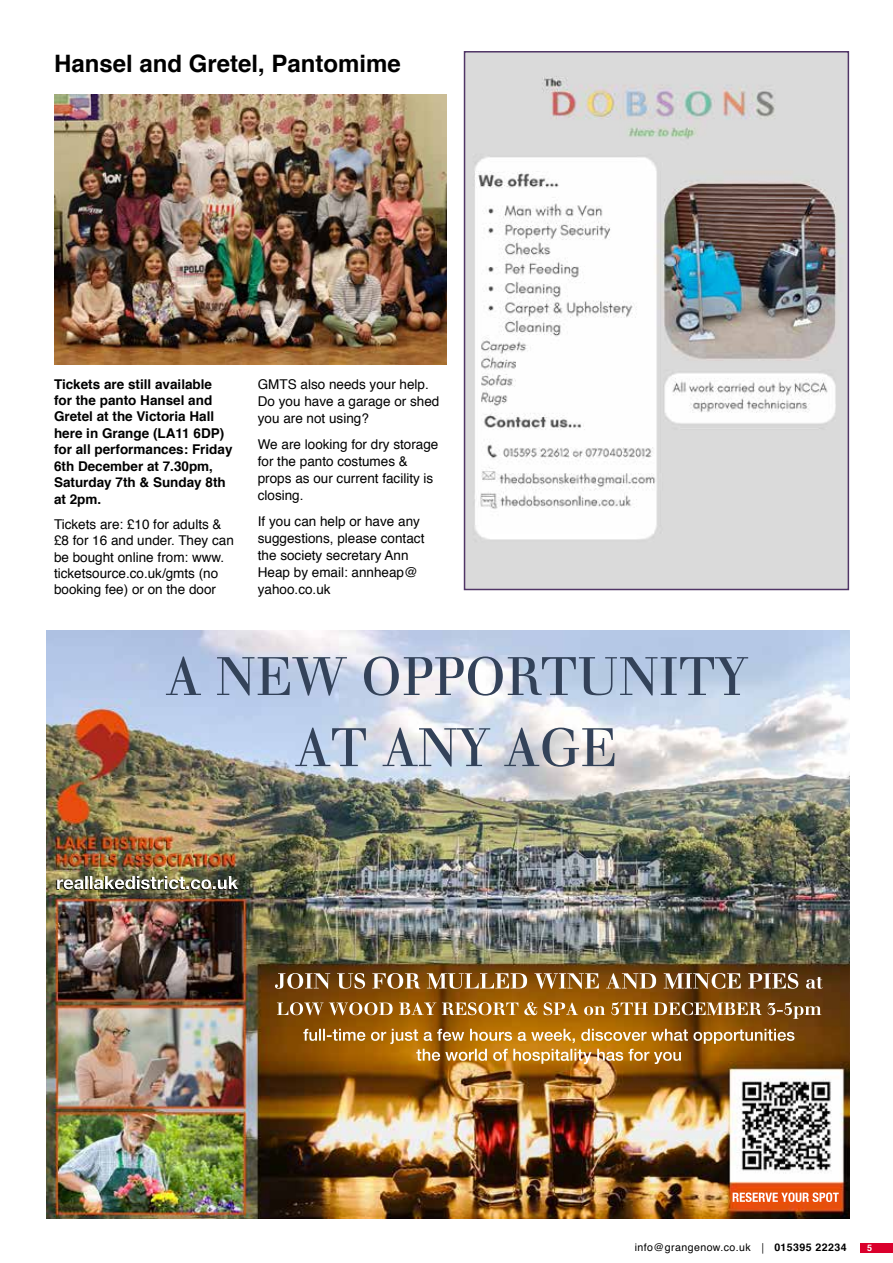
<style>
.page{position:relative;width:893px;height:1263px;background:#fff}
.page>*{position:absolute;margin:0;border:0;box-sizing:border-box;transform-origin:0 0}
.t1{font:700 24px "Helvetica";color:#000}
.t2{font:13.5px/17.1px "Helvetica";color:#000}
.t3{font:700 13.5px/16.5px "Helvetica";color:#000}
.t4{font:10.5px "Helvetica";letter-spacing:.04em;color:#000}
.t5{font:700 9px "Helvetica";color:#fff}
.s1{font-family:"Minion Pro"}
.s2{font-weight:700}
</style>
<div class="page">
<div style="left:860px;top:1243px;width:33px;height:9px;background:#da002c"></div>
<img style="left:467px;top:54px;width:379px;height:533px">
<div style="left:464px;top:51px;width:385px;height:539px;border:2px solid #503566"></div>
<img style="left:46px;top:631px;width:803px;height:588px">
<img style="left:54px;top:94px;width:393px;height:270px">
<h1 class="t1" style="left:54px;top:44px;width:348px">Hansel and Gretel, Pantomime</h1>
<p class="t3" style="left:54px;top:376px;width:180px">Tickets are still available for the panto Hansel and<br>Gretel at the Victoria Hall here in Grange (LA11 6DP) for all performances: Friday<br>6th December at 7.30pm,<br>Saturday 7th &amp; Sunday 8th at 2pm.</p>
<p class="t2" style="left:54px;top:516px;width:181px;line-height:16.5px">Tickets are: £10 for adults &amp; £8 for 16 and under. They can be bought online from: www. ticketsource.co.uk/gmts (no booking fee) or on the door</p>
<p class="t2" style="left:258px;top:376px;width:183px">GMTS also needs your help.<br>Do you have a garage or shed you are not using?</p>
<p class="t2" style="left:258px;top:436px;width:182px">We are looking for dry storage for the panto costumes &amp; props as our current facility is closing.</p>
<p class="t2" style="left:258px;top:513px;width:168px">If you can help or have any suggestions, please contact the society secretary Ann<br>Heap by email: annheap@ yahoo.co.uk</p>
<p class="t4" style="left:635px;top:1239px;width:214px">info@grangenow.co.uk <span class="s1">|</span> <span class="s2">015395 22234</span></p>
<p class="t5" style="left:867px;top:1241px;width:7px">5</p>
</div>
